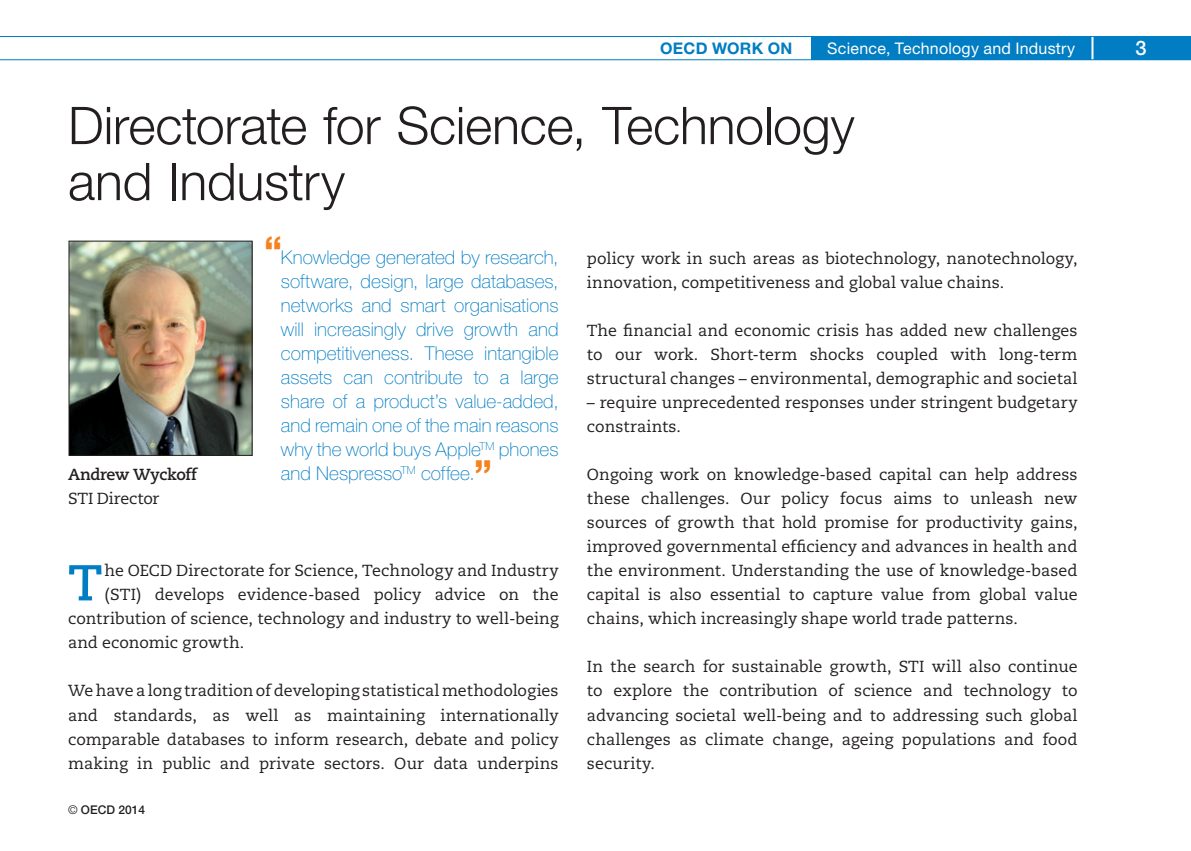
<style>
.page{position:relative;width:1191px;height:851px;background:#fff}
.page>*{position:absolute;margin:0;border:0;box-sizing:border-box;transform-origin:0 0}
.Titre{font:300 52px/56px "Helvetica Neue";letter-spacing:-.005em;color:#231f20}
.Texte_courant{font:700 50.2px "Caecilia";color:#007dc3}
.Texte_courant-2{font:800 36px "Helvetica Neue";color:#f5821f}
.t1{font:500 20px "Helvetica Neue";color:#fff}
.Texte_courant-3{font:100 19px/24px "Helvetica Neue LT Std";color:#007dc3;text-align:justify}
.Texte_courant-4{font:16px/24px "Caecilia";letter-spacing:.005em;color:#231f20;text-align:justify}
.t2{font:16px "Helvetica Neue";letter-spacing:.015em;color:#fff}
.Texte_courant-5{font:700 16px/24px "Caecilia";letter-spacing:-.02em;color:#231f20}
.t3{font:700 16px "Helvetica Neue";letter-spacing:.02em;color:#007dc3}
.t4{font:500 12px "Helvetica Neue";color:#231f20}
.s1{font-weight:400}
.s2{font-weight:300}
</style>
<div class="page">
<div style="left:811px;top:36px;width:380px;height:24px;background:#007dc3"></div>
<hr style="left:1091px;top:32px;width:2px;height:31px;background:#fff">
<hr style="left:0;top:36px;width:1191px;height:1px;background:#007dc3">
<hr style="left:0;top:59px;width:1191px;height:1px;background:#007dc3">
<img style="left:70px;top:242px;width:181px;height:212px">
<div style="left:68px;top:240px;width:185px;height:216px;border:1px solid #231f20"></div>
<p class="t3" style="left:660px;top:38px;width:134px">OECD WORK ON</p>
<p class="t2" style="left:827px;top:38px;width:249px">Science, Technology and Industry</p>
<p class="t1" style="left:1135px;top:36px;width:13px">3</p>
<p class="Titre" style="left:68px;top:96px;width:788px">Directorate for Science, Technology and Industry</p>
<p class="Texte_courant-5" style="left:68px;top:463px;width:130px">Andrew Wyckoff<br><span class="s1">STI Director</span></p>
<p class="Texte_courant-2" style="left:264px;top:228px;width:19px">“</p>
<p class="Texte_courant-3" style="left:281px;top:245px;width:279px">Knowledge generated by research, software, design, large databases, networks and smart organisations will increasingly drive growth and competitiveness. These intangible assets can contribute to a large share of a product’s value-added, and remain one of the main reasons why the world buys Apple<sup>TM</sup> phones and Nespresso<sup>TM</sup> coffee.</p>
<p class="Texte_courant-2" style="left:474px;top:452px;width:19px">”</p>
<p class="Texte_courant" style="left:68px;top:553px;width:36px">T</p>
<p class="Texte_courant-4" style="left:104px;top:559px;width:455px">he OECD Directorate for Science, Technology and Industry</p>
<p class="Texte_courant-4" style="left:104px;top:583px;width:455px">(STI) develops evidence-based policy advice on the</p>
<p class="Texte_courant-4" style="left:68px;top:607px;width:492px">contribution of science, technology and industry to well-being</p>
<p class="Texte_courant-4" style="left:68px;top:631px;width:178px">and economic growth.</p>
<p class="Texte_courant-4" style="left:68px;top:679px;width:492px">We have a long tradition of developing statistical methodologies and standards, as well as maintaining internationally comparable databases to inform research, debate and policy making in public and private sectors. Our data underpins</p>
<p class="t4" style="left:68px;top:802px;width:78px"><span class="s2">©</span> OECD 2014</p>
<p class="Texte_courant-4" style="left:587px;top:247px;width:492px">policy work in such areas as biotechnology, nanotechnology, innovation, competitiveness and global value chains.</p>
<p class="Texte_courant-4" style="left:587px;top:319px;width:492px">The financial and economic crisis has added new challenges to our work. Short‑term shocks coupled with long‑term structural changes – environmental, demographic and societal</p>
<p class="Texte_courant-4" style="left:587px;top:391px;width:492px">– require unprecedented responses under stringent budgetary constraints.</p>
<p class="Texte_courant-4" style="left:587px;top:463px;width:492px">Ongoing work on knowledge-based capital can help address these challenges. Our policy focus aims to unleash new sources of growth that hold promise for productivity gains, improved governmental efficiency and advances in health and the environment. Understanding the use of knowledge-based capital is also essential to capture value from global value chains, which increasingly shape world trade patterns.</p>
<p class="Texte_courant-4" style="left:587px;top:655px;width:492px">In the search for sustainable growth, STI will also continue to explore the contribution of science and technology to advancing societal well-being and to addressing such global challenges as climate change, ageing populations and food security.</p>
</div>
